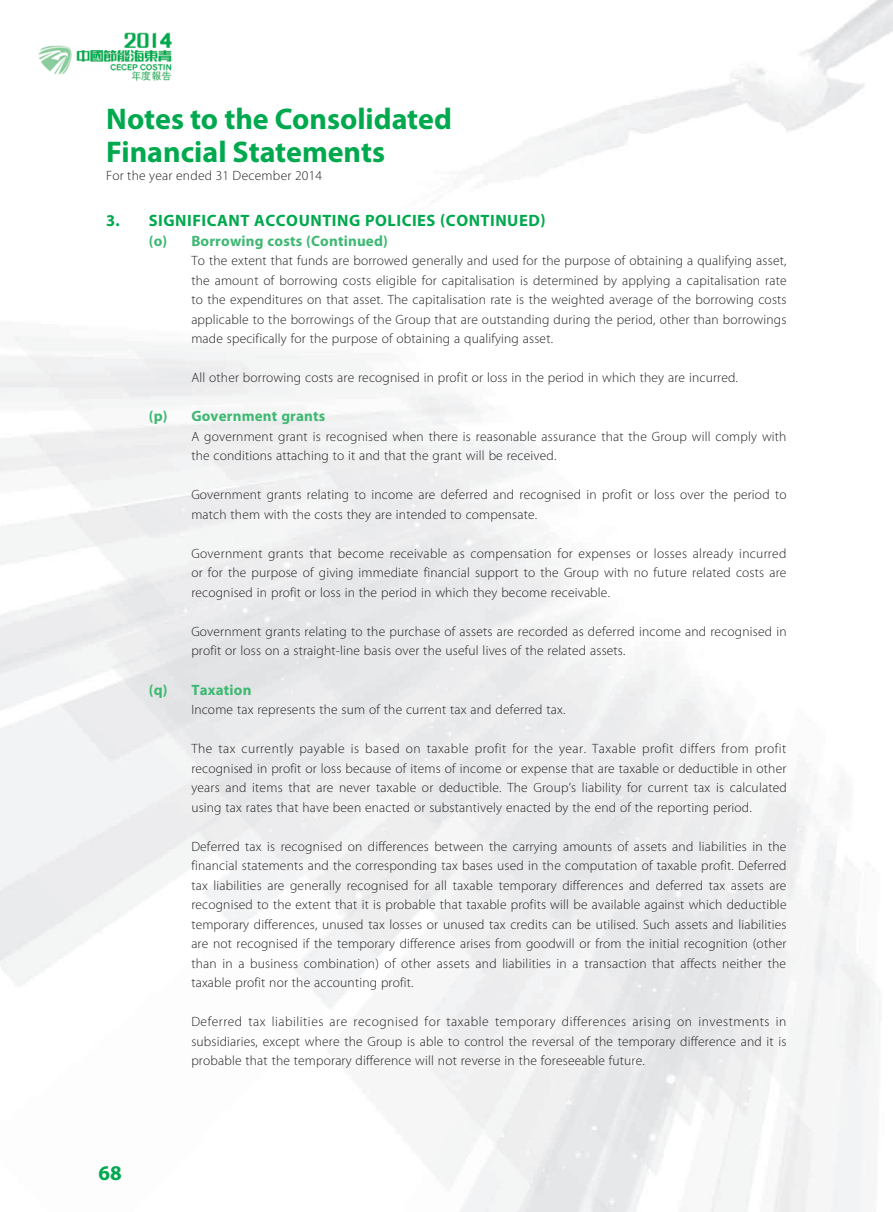
<style>
.page{position:relative;width:893px;height:1212px;background:#fff}
.page>*{position:absolute;margin:0;border:0;box-sizing:border-box;transform-origin:0 0}
.t1{font:700 30px/33px "Myriad Pro";color:#00a94e}
.t2{font:700 21px "Myriad Pro";color:#00a94e}
.t3{font:700 16.5px "Myriad Pro";letter-spacing:.03em;color:#00a94e}
.t4{font:700 15px "Myriad Pro";letter-spacing:.01em;color:#3eb872}
.t5{font:300 13.5px/19.5px "Myriad Pro";letter-spacing:.015em;color:#231f20;text-align:justify}
</style>
<div class="page">
<img style="left:38px;top:32px;width:134px;height:50px">
<h1 class="t1" style="left:106px;top:102px;width:347px">Notes to the Consolidated<br>Financial Statements</h1>
<p class="t5" style="left:106px;top:166px;width:217px">For the year ended 31 December 2014</p>
<p class="t3" style="left:106px;top:212px;width:351px">3. SIGNIFICANT ACCOUNTING POLICIES (continued</p>
<p class="t3" style="left:540px;top:212px;width:7px">)</p>
<p class="t4" style="left:149px;top:232px;width:241px">(o) Borrowing costs (Continued)</p>
<p class="t5" style="left:191px;top:251px;width:597px">To the extent that funds are borrowed generally and used for the purpose of obtaining a qualifying asset, the amount of borrowing costs eligible for capitalisation is determined by applying a capitalisation rate to the expenditures on that asset. The capitalisation rate is the weighted average of the borrowing costs applicable to the borrowings of the Group that are outstanding during the period, other than borrowings made specifically for the purpose of obtaining a qualifying asset.</p>
<p class="t5" style="left:191px;top:368px;width:548px">All other borrowing costs are recognised in profit or loss in the period in which they are incurred.</p>
<p class="t4" style="left:149px;top:408px;width:178px">(p) Government grants</p>
<p class="t5" style="left:191px;top:427px;width:597px">A government grant is recognised when there is reasonable assurance that the Group will comply with the conditions attaching to it and that the grant will be received.</p>
<p class="t5" style="left:191px;top:485px;width:597px">Government grants relating to income are deferred and recognised in profit or loss over the period to match them with the costs they are intended to compensate.</p>
<p class="t5" style="left:191px;top:544px;width:597px">Government grants that become receivable as compensation for expenses or losses already incurred or for the purpose of giving immediate financial support to the Group with no future related costs are recognised in profit or loss in the period in which they become receivable.</p>
<p class="t5" style="left:191px;top:622px;width:597px">Government grants relating to the purchase of assets are recorded as deferred income and recognised in profit or loss on a straight-line basis over the useful lives of the related assets.</p>
<p class="t4" style="left:149px;top:681px;width:104px">(q) Taxation</p>
<p class="t5" style="left:191px;top:700px;width:376px">Income tax represents the sum of the current tax and deferred tax.</p>
<p class="t5" style="left:191px;top:739px;width:597px">The tax currently payable is based on taxable profit for the year. Taxable profit differs from profit recognised in profit or loss because of items of income or expense that are taxable or deductible in other years and items that are never taxable or deductible. The Group’s liability for current tax is calculated using tax rates that have been enacted or substantively enacted by the end of the reporting period.</p>
<p class="t5" style="left:191px;top:836px;width:597px">Deferred tax is recognised on differences between the carrying amounts of assets and liabilities in the financial statements and the corresponding tax bases used in the computation of taxable profit. Deferred tax liabilities are generally recognised for all taxable temporary differences and deferred tax assets are recognised to the extent that it is probable that taxable profits will be available against which deductible temporary differences, unused tax losses or unused tax credits can be utilised. Such assets and liabilities are not recognised if the temporary difference arises from goodwill or from the initial recognition (other than in a business combination) of other assets and liabilities in a transaction that affects neither the taxable profit nor the accounting profit.</p>
<p class="t5" style="left:191px;top:1012px;width:597px">Deferred tax liabilities are recognised for taxable temporary differences arising on investments in subsidiaries, except where the Group is able to control the reversal of the temporary difference and it is probable that the temporary difference will not reverse in the foreseeable future.</p>
<p class="t2" style="left:99px;top:1161px;width:25px">68</p>
</div>
